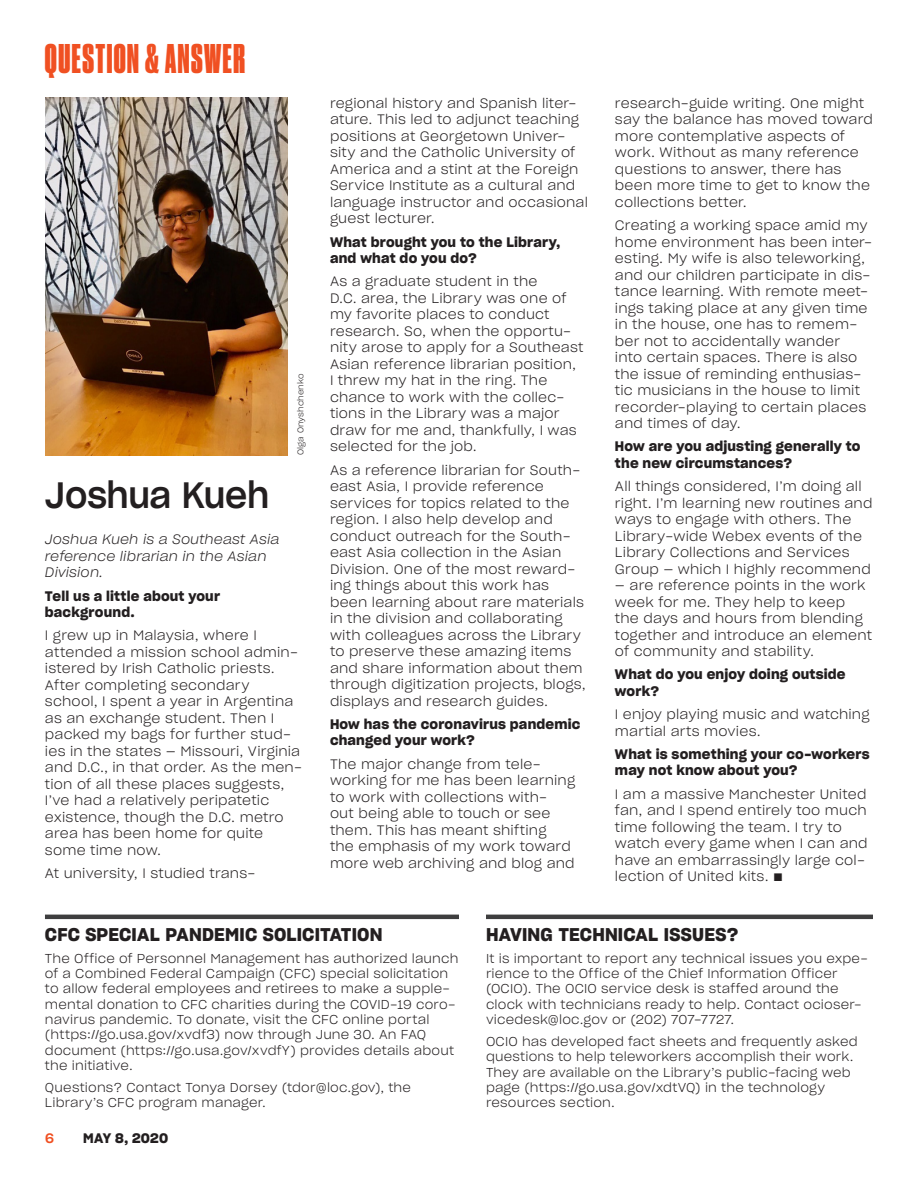
<style>
.page{position:relative;width:918px;height:1188px;background:#fff}
.page>*{position:absolute;margin:0;border:0;box-sizing:border-box;transform-origin:0 0}
.Section_header{font:39px "Druk Cond Super";letter-spacing:.04em;color:#f05022}
.HEADLINE-_24{font:36px "Sharp Grotesk Medium 20";letter-spacing:-.01em;color:#231f20;scale:.95 1}
.Box_ad_-_headline{font:18px "Sharp Grotesk Sm Bold 20";letter-spacing:.01em;color:#231f20}
.Text{font:13.5px/16.5px "Sharp Grotesk Light 20";letter-spacing:.01em;color:#231f20}
.Text-2{font:13.5px/16.5px "Sharp Grotesk Sm Bold 20";letter-spacing:.015em;color:#231f20}
.Text-3{font:13.5px/16.5px "Sharp Grotesk Light Italic 20";letter-spacing:.01em;color:#231f20}
.t1{font:13.5px "Sharp Grotesk Medium 20";color:#f05022}
.Box_ad_-_text{font:12.75px/15.3px "Sharp Grotesk Light 20";letter-spacing:.015em;color:#231f20}
.PHOTO_credit_on_side{font:8.25px "Sharp Grotesk Light 20";color:#231f20}
</style>
<div class="page">
<img style="left:45px;top:97px;width:242px;height:359px">
<hr style="left:45px;top:915px;width:414px;height:4px;background:#3e3e3f">
<hr style="left:486px;top:915px;width:387px;height:4px;background:#3e3e3f">
<p class="Section_header" style="left:45px;top:34px;width:202px">QUESTION &amp; ANSWER</p>
<p class="PHOTO_credit_on_side" style="left:294px;top:455px;width:82px;rotate:-90deg">Olga Onyshchenko</p>
<p class="HEADLINE-_24" style="left:45px;top:464px;width:238px">Joshua Kueh</p>
<p class="Text-3" style="left:45px;top:531px;width:236px">Joshua Kueh is a Southeast Asia reference librarian in the Asian<br>Division.</p>
<p class="Text-2" style="left:45px;top:587px;width:177px">Tell us a little about your background.</p>
<p class="Text" style="left:45px;top:627px;width:259px">I grew up in Malaysia, where I attended a mission school admin&shy;istered by Irish Catholic priests.<br>After completing secondary school, I spent a year in Argentina as an exchange student. Then I packed my bags for further stud&shy;ies in the states — Missouri, Virginia and D.C., in that order. As the men&shy;tion of all these places suggests,<br>I’ve had a relatively peripatetic existence, though the D.C. metro area has been home for quite some time now.</p>
<p class="Text" style="left:45px;top:865px;width:212px">At university, I studied trans-</p>
<p class="Text" style="left:330px;top:94px;width:260px">regional history and Spanish liter&shy;ature. This led to adjunct teaching positions at Georgetown Univer&shy;sity and the Catholic University of<br>America and a stint at the Foreign<br>Service Institute as a cultural and language instructor and occasional guest lecturer.</p>
<p class="Text-2" style="left:330px;top:233px;width:232px">What brought you to the Library, and what do you do?</p>
<p class="Text" style="left:330px;top:273px;width:255px">As a graduate student in the<br>D.C. area, the Library was one of my favorite places to conduct research. So, when the opportu&shy;nity arose to apply for a Southeast<br>Asian reference librarian position,<br>I threw my hat in the ring. The chance to work with the collec&shy;tions in the Library was a major draw for me and, thankfully, I was selected for the job.</p>
<p class="Text" style="left:330px;top:461px;width:257px">As a reference librarian for South&shy;east Asia, I provide reference services for topics related to the region. I also help develop and conduct outreach for the South&shy;east Asia collection in the Asian Division. One of the most reward&shy;ing things about this work has been learning about rare materials in the division and collaborating with colleagues across the Library to preserve these amazing items and share information about them through digitization projects, blogs, displays and research guides.</p>
<p class="Text-2" style="left:330px;top:716px;width:252px">How has the coronavirus pandemic changed your work?</p>
<p class="Text" style="left:330px;top:755px;width:247px">The major change from tele&shy;working for me has been learning to work with collections with-<br>out being able to touch or see them. This has meant shifting<br>the emphasis of my work toward more web archiving and blog and</p>
<p class="Text" style="left:615px;top:94px;width:260px">research-guide writing. One might say the balance has moved toward more contemplative aspects of work. Without as many reference questions to answer, there has been more time to get to know the collections better.</p>
<p class="Text" style="left:615px;top:217px;width:258px">Creating a working space amid my home environment has been inter&shy;esting. My wife is also teleworking, and our children participate in dis&shy;tance learning. With remote meet&shy;ings taking place at any given time in the house, one has to remem&shy;ber not to accidentally wander<br>into certain spaces. There is also the issue of reminding enthusias&shy;tic musicians in the house to limit recorder-playing to certain places and times of day.</p>
<p class="Text-2" style="left:615px;top:438px;width:247px">How are you adjusting generally to the new circumstances?</p>
<p class="Text" style="left:615px;top:478px;width:259px">All things considered, I’m doing all right. I’m learning new routines and ways to engage with others. The Library-wide Webex events of the Library Collections and Services Group — which I highly recommend</p>
<p class="Text" style="left:615px;top:577px;width:259px">— are reference points in the work week for me. They help to keep the days and hours from blending together and introduce an element of community and stability.</p>
<p class="Text-2" style="left:615px;top:666px;width:232px">What do you enjoy doing outside work?</p>
<p class="Text" style="left:615px;top:706px;width:256px">I enjoy playing music and watching martial arts movies.</p>
<p class="Text-2" style="left:615px;top:746px;width:256px">What is something your co-workers may not know about you?</p>
<p class="Text" style="left:615px;top:785px;width:254px">I am a massive Manchester United fan, and I spend entirely too much time following the team. I try to watch every game when I can and have an embarrassingly large col&shy;lection of United kits. ▪</p>
<p class="Box_ad_-_headline" style="left:45px;top:920px;width:339px">CFC SPECIAL PANDEMIC SOLICITATION</p>
<p class="Box_ad_-_text" style="left:45px;top:950px;width:415px">The Office of Personnel Management has authorized launch of a Combined Federal Campaign (CFC) special solicitation to allow federal employees and retirees to make a supple&shy;mental donation to CFC charities during the COVID-19 coro&shy;navirus pandemic. To donate, visit the CFC online portal (https://go.usa.gov/xvdf3) now through June 30. An FAQ document (https://go.usa.gov/xvdfY) provides details about the initiative.</p>
<p class="Box_ad_-_text" style="left:45px;top:1079px;width:368px">Questions? Contact Tonya Dorsey (tdor@loc.gov), the<br>Library’s CFC program manager.</p>
<p class="t1" style="left:45px;top:1127px;width:10px">6</p>
<p class="Text-2" style="left:83px;top:1130px;width:86px">MAY 8, 2020</p>
<p class="Box_ad_-_headline" style="left:486px;top:920px;width:254px">HAVING TECHNICAL ISSUES?</p>
<p class="Box_ad_-_text" style="left:486px;top:950px;width:383px">It is important to report any technical issues you expe&shy;rience to the Office of the Chief Information Officer (OCIO). The OCIO service desk is staffed around the clock with technicians ready to help. Contact ocioser&shy;vicedesk@loc.gov or (202) 707-7727.</p>
<p class="Box_ad_-_text" style="left:486px;top:1033px;width:373px">OCIO has developed fact sheets and frequently asked questions to help teleworkers accomplish their work.<br>They are available on the Library’s public-facing web page (https://go.usa.gov/xdtVQ) in the technology resources section.</p>
</div>
